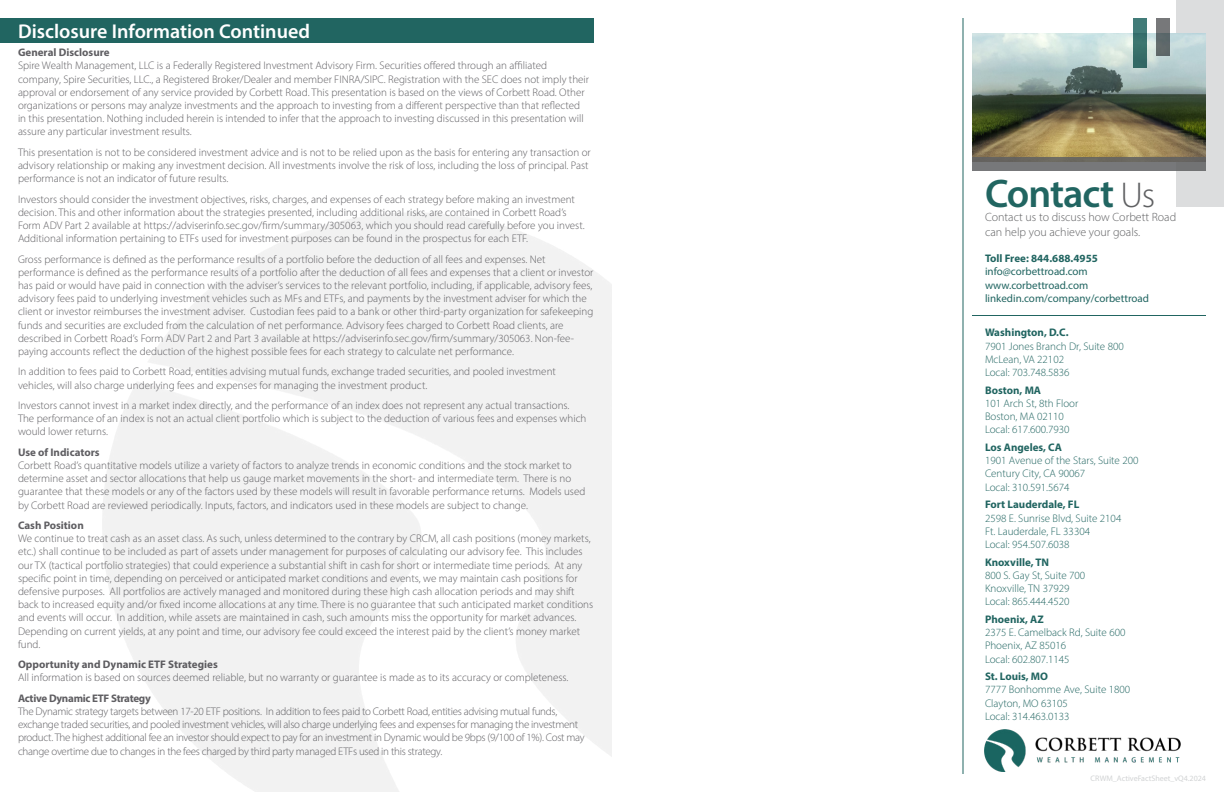
<style>
.page{position:relative;width:1224px;height:792px;background:#fff}
.page>*{position:absolute;margin:0;border:0;box-sizing:border-box;transform-origin:0 0}
.t1{font:600 40px "Myriad Pro";letter-spacing:-.025em;color:#216561}
.t2{font:600 20px "Myriad Pro";color:#fff}
.t3{font:300 12px/14.4px "Myriad Pro";color:#5f6062}
.t4{font:300 11px/13.2px "Myriad Pro";color:#5f5e62}
.t5{font:300 11px/13.2px "Myriad Pro";letter-spacing:-.025em;color:#5f5e62}
.t6{font:300 11px/13.2px "Myriad Pro";color:#216561}
.t7{font:700 11px "Myriad Pro";color:#216561}
.t8{font:300 11px "Myriad Pro";color:#5d5c60}
.t9{font:11px/13.2px "Myriad Pro";color:#216561}
.t10{font:700 11px "Myriad Pro";color:#5f5e62}
.t11{font:700 11px "Myriad Pro";color:#5d5c60}
.t12{font:700 11px "Myriad Pro";letter-spacing:-.025em;color:#5f5e62}
.t13{font:8px "Myriad Pro";color:#d1d3d4}
.s1{font-weight:300;font-size:36px;color:#5f6062}
</style>
<div class="page">
<div style="left:0;top:18px;width:594px;height:25px;background:#216561"></div>
<div style="left:1177px;top:0;width:47px;height:207px;background:#dcddde"></div>
<img style="left:972px;top:33px;width:234px;height:124px">
<svg style="left:972px;top:157px;width:234px;height:14px;background:#717170"></svg>
<div style="left:1133px;top:18px;width:13px;height:50px;background:#39726d"></div>
<svg style="left:1156px;top:18px;width:13px;height:38px"></svg>
<hr style="left:962px;top:18px;width:2px;height:756px;background:#216561">
<hr style="left:972px;top:315px;width:234px;height:1px;background:#216561">
<img style="left:984px;top:730px;width:197px;height:41px">
<h2 class="t2" style="left:18px;top:18px;width:294px">Disclosure Information Continued</h2>
<p class="t10" style="left:18px;top:45px;width:93px">General Disclosure</p>
<p class="t4" style="left:18px;top:59px;width:573px">Spire Wealth Management, LLC is a Federally Registered Investment Advisory Firm. Securities offered through an affiliated company, Spire Securities, LLC., a Registered Broker/Dealer and member FINRA/SIPC. Registration with the SEC does not imply their approval or endorsement of any service provided by Corbett Road. This presentation is based on the views of Corbett Road. Other organizations or persons may analyze investments and the approach to investing from a different perspective than that reflected in this presentation. Nothing included herein is intended to infer that the approach to investing discussed in this presentation will assure any particular investment results.</p>
<p class="t4" style="left:18px;top:145px;width:574px">This presentation is not to be considered investment advice and is not to be relied upon as the basis for entering any transaction or advisory relationship or making any investment decision. All investments involve the risk of loss, including the loss of principal. Past performance is not an indicator of future results.</p>
<p class="t4" style="left:18px;top:192px;width:568px">Investors should consider the investment objectives, risks, charges, and expenses of each strategy before making an investment decision. This and other information about the strategies presented, including additional risks, are contained in Corbett Road’s Form ADV Part 2 available at https://adviserinfo.sec.gov/firm/summary/305063, which you should read carefully before you invest.<br>Additional information pertaining to ETFs used for investment purposes can be found in the prospectus for each ETF.</p>
<p class="t4" style="left:18px;top:252px;width:577px">Gross performance is defined as the performance results of a portfolio before the deduction of all fees and expenses. Net performance is defined as the performance results of a portfolio after the deduction of all fees and expenses that a client or investor has paid or would have paid in connection with the adviser’s services to the relevant portfolio, including, if applicable, advisory fees, advisory fees paid to underlying investment vehicles such as MFs and ETFs, and payments by the investment adviser for which the client or investor reimburses the investment adviser. Custodian fees paid to a bank or other third-party organization for safekeeping funds and securities are excluded from the calculation of net performance. Advisory fees charged to Corbett Road clients, are described in Corbett Road’s Form ADV Part 2 and Part 3 available at https://adviserinfo.sec.gov/firm/summary/305063. Non-fee&shy;paying accounts reflect the deduction of the highest possible fees for each strategy to calculate net performance.</p>
<p class="t4" style="left:18px;top:365px;width:539px">In addition to fees paid to Corbett Road, entities advising mutual funds, exchange traded securities, and pooled investment vehicles, will also charge underlying fees and expenses for managing the investment product.</p>
<p class="t4" style="left:18px;top:399px;width:570px">Investors cannot invest in a market index directly, and the performance of an index does not represent any actual transactions.<br>The performance of an index is not an actual client portfolio which is subject to the deduction of various fees and expenses which would lower returns.</p>
<p class="t10" style="left:18px;top:445px;width:83px">Use of Indicators</p>
<p class="t4" style="left:18px;top:459px;width:569px">Corbett Road’s quantitative models utilize a variety of factors to analyze trends in economic conditions and the stock market to determine asset and sector allocations that help us gauge market movements in the short- and intermediate term. There is no guarantee that these models or any of the factors used by these models will result in favorable performance returns. Models used by Corbett Road are reviewed periodically. Inputs, factors, and indicators used in these models are subject to change.</p>
<p class="t10" style="left:18px;top:518px;width:67px">Cash Position</p>
<p class="t4" style="left:18px;top:532px;width:577px">We continue to treat cash as an asset class. As such, unless determined to the contrary by CRCM, all cash positions (money markets, etc.) shall continue to be included as part of assets under management for purposes of calculating our advisory fee. This includes our TX (tactical portfolio strategies) that could experience a substantial shift in cash for short or intermediate time periods. At any specific point in time, depending on perceived or anticipated market conditions and events, we may maintain cash positions for defensive purposes. All portfolios are actively managed and monitored during these high cash allocation periods and may shift back to increased equity and/or fixed income allocations at any time. There is no guarantee that such anticipated market conditions and events will occur. In addition, while assets are maintained in cash, such amounts miss the opportunity for market advances.<br>Depending on current yields, at any point and time, our advisory fee could exceed the interest paid by the client’s money market fund.</p>
<p class="t11" style="left:18px;top:657px;width:201px">Opportunity and Dynamic ETF Strategies</p>
<p class="t8" style="left:18px;top:671px;width:552px">All information is based on sources deemed reliable, but no warranty or guarantee is made as to its accuracy or completeness.</p>
<p class="t12" style="left:18px;top:691px;width:134px">Active Dynamic ETF Strategy</p>
<p class="t5" style="left:18px;top:705px;width:568px">The Dynamic strategy targets between 17-20 ETF positions. In addition to fees paid to Corbett Road, entities advising mutual funds, exchange traded securities, and pooled investment vehicles, will also charge underlying fees and expenses for managing the investment product. The highest additional fee an investor should expect to pay for an investment in Dynamic would be 9bps (9/100 of 1%). Cost may change overtime due to changes in the fees charged by third party managed ETFs used in this strategy.</p>
<h1 class="t1" style="left:985px;top:168px;width:172px">Contact <span class="s1">Us</span></h1>
<p class="t3" style="left:985px;top:210px;width:193px">Contact us to discuss how Corbett Road can help you achieve your goals.</p>
<p class="t7" style="left:985px;top:251px;width:114px">Toll Free: 844.688.4955</p>
<p class="t9" style="left:985px;top:265px;width:166px">info@corbettroad.com www.corbettroad.com linkedin.com/company/corbettroad</p>
<p class="t7" style="left:985px;top:326px;width:85px">Washington, D.C.</p>
<p class="t6" style="left:985px;top:339px;width:140px">7901 Jones Branch Dr, Suite 800<br>McLean, VA 22102<br>Local: 703.748.5836</p>
<p class="t7" style="left:985px;top:383px;width:58px">Boston, MA</p>
<p class="t6" style="left:985px;top:397px;width:95px">101 Arch St, 8th Floor<br>Boston, MA 02110<br>Local: 617.600.7930</p>
<p class="t7" style="left:985px;top:440px;width:79px">Los Angeles, CA</p>
<p class="t6" style="left:985px;top:454px;width:155px">1901 Avenue of the Stars, Suite 200<br>Century City, CA 90067<br>Local: 310.591.5674</p>
<p class="t7" style="left:985px;top:498px;width:96px">Fort Lauderdale, FL</p>
<p class="t6" style="left:985px;top:511px;width:138px">2598 E. Sunrise Blvd, Suite 2104<br>Ft. Lauderdale, FL 33304<br>Local: 954.507.6038</p>
<p class="t7" style="left:985px;top:555px;width:65px">Knoxville, TN</p>
<p class="t6" style="left:985px;top:569px;width:102px">800 S. Gay St, Suite 700<br>Knoxville, TN 37929<br>Local: 865.444.4520</p>
<p class="t7" style="left:985px;top:612px;width:60px">Phoenix, AZ</p>
<p class="t6" style="left:985px;top:626px;width:142px">2375 E. Camelback Rd, Suite 600<br>Phoenix, AZ 85016<br>Local: 602.807.1145</p>
<p class="t7" style="left:985px;top:669px;width:65px">St. Louis, MO</p>
<p class="t6" style="left:985px;top:683px;width:147px">7777 Bonhomme Ave, Suite 1800<br>Clayton, MO 63105<br>Local: 314.463.0133</p>
<p class="t13" style="left:1091px;top:773px;width:117px">CRWM_ActiveFactSheet_vQ4.2024</p>
</div>
